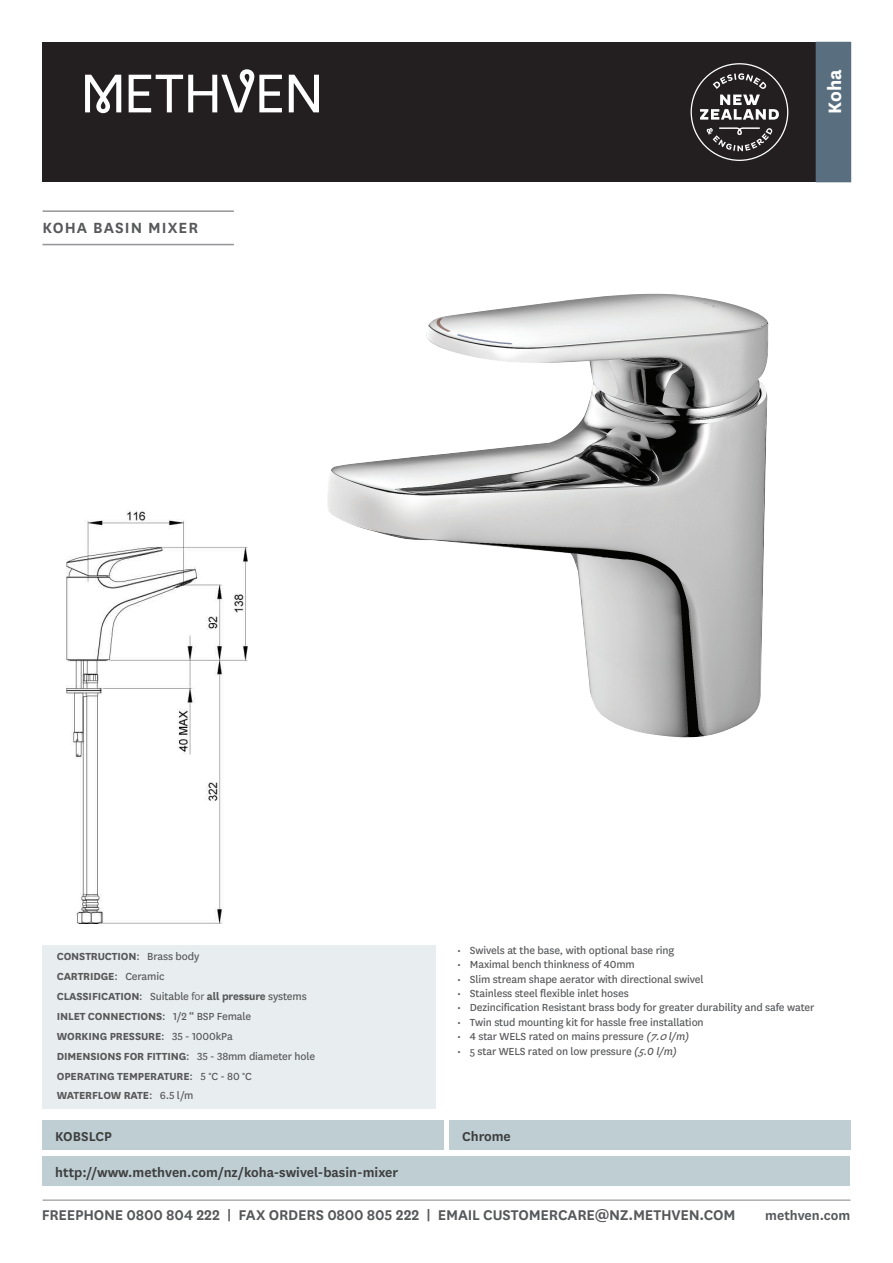
<style>
.page{position:relative;width:893px;height:1263px;background:#fff}
.page>*{position:absolute;margin:0;border:0;box-sizing:border-box;transform-origin:0 0}
.t1{font:700 21px "National";color:#fff}
.t2{font:600 17.25px "National";letter-spacing:.06em;color:#57585a}
.t3{font:600 16.5px "National";letter-spacing:-.01em;color:#57585a}
.t4{font:600 15px "National";color:#3e3e3f}
.t5{font:600 15px "National";color:#57585a}
.t6{font:12px "National";letter-spacing:-.01em;color:#57585a}
.t7{font:700 12px/20px "National";letter-spacing:-.01em;color:#57585a}
.s1{font-style:italic}
.s2{font-weight:400}
</style>
<div class="page">
<hr style="left:43px;top:1200px;width:807px;height:1px;background:#808285">
<div style="left:43px;top:1156px;width:807px;height:30px;background:#beced2"></div>
<div style="left:43px;top:945px;width:393px;height:163px;background:#e8edef"></div>
<div style="left:43px;top:1120px;width:401px;height:30px;background:#beced2"></div>
<div style="left:449px;top:1120px;width:401px;height:30px;background:#beced2"></div>
<img style="left:327px;top:294px;width:442px;height:444px">
<img style="left:67px;top:510px;width:180px;height:413px">
<hr style="left:43px;top:210px;width:191px;height:2px;background:#939598">
<hr style="left:43px;top:244px;width:191px;height:1px;background:#939598">
<div style="left:43px;top:43px;width:773px;height:139px;background:#231f20"></div>
<div style="left:816px;top:42px;width:35px;height:140px;background:#596f7f"></div>
<svg style="left:691px;top:63px;width:97px;height:98px"></svg>
<svg style="left:85px;top:75px;width:36px;height:38px"></svg>
<svg style="left:129px;top:69px;width:153px;height:43px"></svg>
<svg style="left:289px;top:75px;width:30px;height:37px"></svg>
<h2 class="t2" style="left:43px;top:216px;width:157px">KOHA BASIN MIXER</h2>
<h1 class="t1" style="left:820px;top:114px;width:46px;rotate:-90deg">Koha</h1>
<p class="t6" style="left:457px;top:942px;width:219px">• Swivels at the base, with optional base ring</p>
<p class="t6" style="left:457px;top:957px;width:179px">• Maximal bench thinkness of 40mm</p>
<p class="t6" style="left:457px;top:971px;width:248px">• Slim stream shape aerator with directional swivel</p>
<p class="t6" style="left:457px;top:985px;width:173px">• Stainless steel flexible inlet hoses</p>
<p class="t6" style="left:457px;top:1000px;width:359px">• Dezincification Resistant brass body for greater durability and safe water</p>
<p class="t6" style="left:457px;top:1014px;width:248px">• Twin stud mounting kit for hassle free installation</p>
<p class="t6" style="left:457px;top:1028px;width:234px">• 4 star WELS rated on mains pressure <span class="s1">(7.0l/m)</span></p>
<p class="t6" style="left:457px;top:1043px;width:221px">• 5 star WELS rated on low pressure <span class="s1">(5.0 l/m)</span></p>
<p class="t7" style="left:57px;top:946px;width:260px">CONSTRUCTION<span class="s2">: Brass body<br></span>CARTRIDGE<span class="s2">: Ceramic<br></span>CLASSIFICATION<span class="s2">: Suitable</span> <span class="s2">for</span> all pressure <span class="s2">systems </span>INLET CONNECTIONS<span class="s2">: 1/2 “ BSP Female<br></span>WORKING PRESSURE<span class="s2">: 35 - 1000kPa<br></span>DIMENSIONS FOR FITTING<span class="s2">: 35 - 38mm diameter hole </span>OPERATING TEMPERATURE<span class="s2">: 5 °C - 80 °C </span>WATERFLOW RATE<span class="s2">: 6.5 l/m</span></p>
<p class="t4" style="left:55px;top:1126px;width:58px">KOBSLCP</p>
<p class="t4" style="left:462px;top:1126px;width:50px">Chrome</p>
<p class="t4" style="left:55px;top:1161px;width:344px">http://www.methven.com/nz/koha-swivel-basin-mixer</p>
<h3 class="t3" style="left:42px;top:1204px;width:695px">FREEPHONE 0800 804 222 | FAX ORDERS 0800 805 222 | EMAIL CUSTOMERCARE@NZ.METHVEN.COM</h3>
<p class="t5" style="left:765px;top:1205px;width:87px">methven.com</p>
</div>
